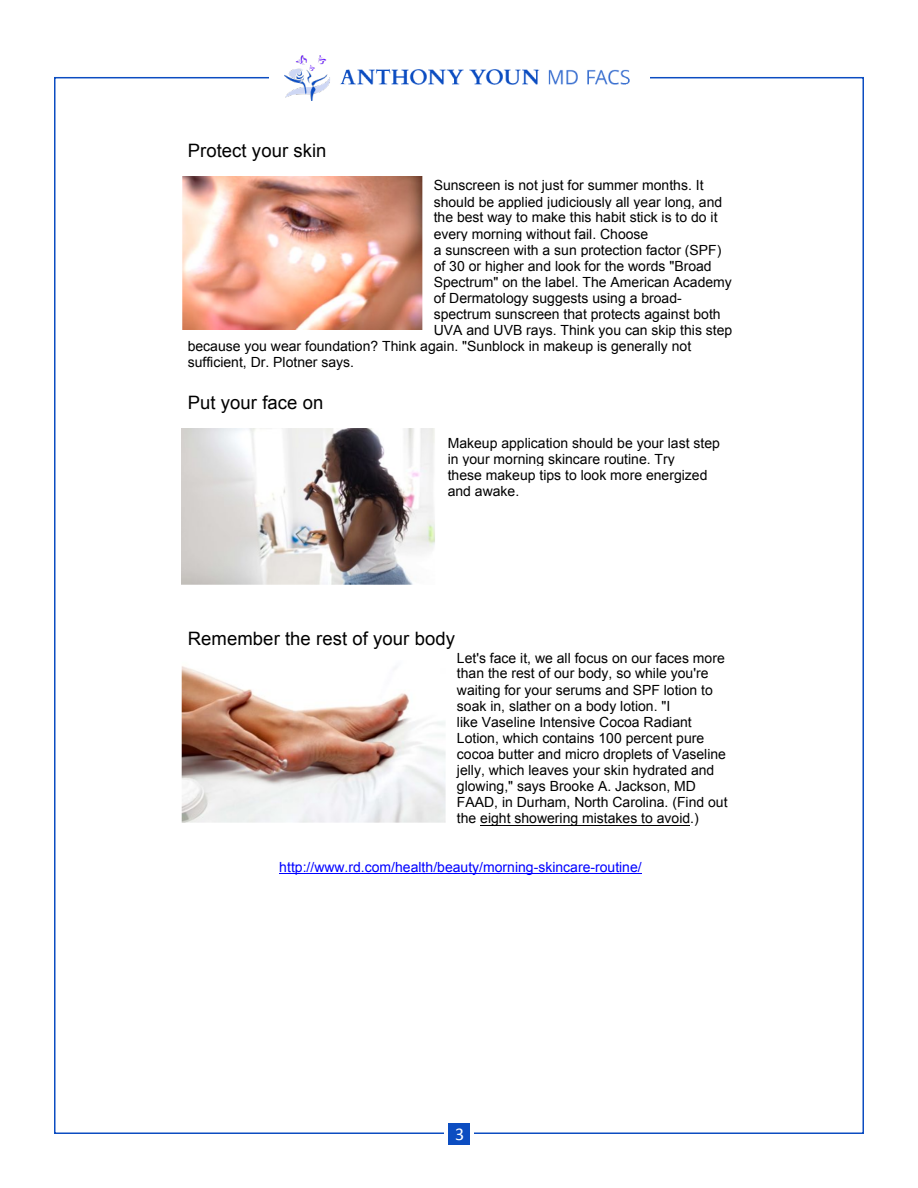
<style>
.page{position:relative;width:918px;height:1188px;background:#fff}
.page>*{position:absolute;margin:0;border:0;box-sizing:border-box;transform-origin:0 0}
.t1{font:18.45px "Arial";letter-spacing:.005em;color:#000}
.t2{font:18px "Calibri";color:#fff}
.t3{font:13.95px/16px "Arial";color:#000}
.t4{font:13.95px "Arial";color:#00f}
</style>
<div class="page">
<img style="left:284px;top:55px;width:346px;height:46px">
<div style="left:448px;top:1123px;width:22px;height:22px;background:#0c4dc1"></div>
<hr style="left:480px;top:825px;width:210px;height:1px;background:#000">
<hr style="left:279px;top:874px;width:363px;height:1px;background:#00f">
<img style="left:182px;top:429px;width:253px;height:156px">
<img style="left:182px;top:666px;width:264px;height:157px">
<img style="left:182px;top:176px;width:240px;height:153px">
<p class="t1" style="left:188px;top:139px;width:140px">Protect your skin</p>
<p class="t3" style="left:434px;top:178px;width:271px">Sunscreen is not just for summer months. It</p>
<p class="t3" style="left:434px;top:194px;width:290px">should be applied judiciously all year long, and</p>
<p class="t3" style="left:434px;top:210px;width:285px">the best way to make this habit stick is to do it</p>
<p class="t3" style="left:434px;top:226px;width:216px">every morning without fail. Choose</p>
<p class="t3" style="left:434px;top:242px;width:289px">a sunscreen with a sun protection factor (SPF)</p>
<p class="t3" style="left:434px;top:258px;width:280px">of 30 or higher and look for the words "Broad</p>
<p class="t3" style="left:434px;top:274px;width:300px">Spectrum" on the label. The American Academy</p>
<p class="t3" style="left:434px;top:290px;width:250px">of Dermatology suggests using a broad-</p>
<p class="t3" style="left:434px;top:306px;width:289px">spectrum sunscreen that protects against both</p>
<p class="t3" style="left:434px;top:323px;width:300px">UVA and UVB rays. Think you can skip this step</p>
<p class="t3" style="left:188px;top:338px;width:505px">because you wear foundation? Think again. "Sunblock in makeup is generally not</p>
<p class="t3" style="left:188px;top:355px;width:168px">sufficient, Dr. Plotner says.</p>
<p class="t1" style="left:188px;top:391px;width:137px">Put your face on</p>
<p class="t3" style="left:448px;top:435px;width:274px">Makeup application should be your last step in your morning skincare routine. Try<br>these makeup tips to look more energized and awake.</p>
<p class="t1" style="left:188px;top:627px;width:269px">Remember the rest of your body</p>
<p class="t3" style="left:457px;top:650px;width:272px">Let's face it, we all focus on our faces more than the rest of our body, so while you're waiting for your serums and SPF lotion to soak in, slather on a body lotion. "I<br>like Vaseline Intensive Cocoa Radiant Lotion, which contains 100 percent pure cocoa butter and micro droplets of Vaseline jelly, which leaves your skin hydrated and glowing," says Brooke A. Jackson, MD FAAD, in Durham, North Carolina. (Find out the eight showering mistakes to avoid.)</p>
<p class="t4" style="left:279px;top:858px;width:364px">http://www.rd.com/health/beauty/morning-skincare-routine/</p>
<p class="t2" style="left:455px;top:1123px;width:11px">3</p>
</div>
